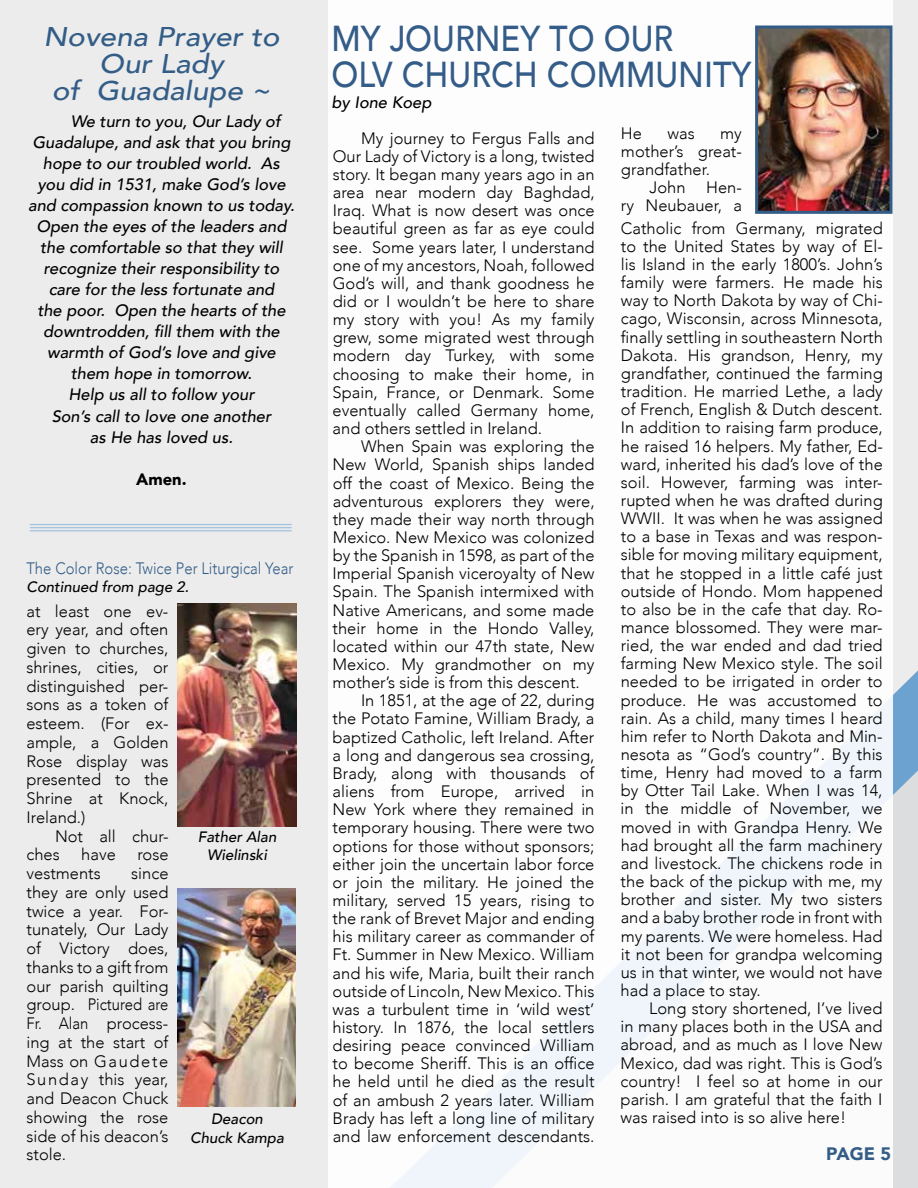
<style>
.page{position:relative;width:918px;height:1188px;background:#ececec}
.page>*{position:absolute;margin:0;border:0;box-sizing:border-box;transform-origin:0 0}
.t1{font:500 36px/36px "Avenir";color:#345c88;scale:.9 1}
.t2{font:italic 500 27px/27px "Avenir";color:#335d87;text-align:center;scale:1.1 1}
.t3{font:900 18px "Avenir";color:#335d87}
.t4{font:300 16.5px/18.1px "Avenir";color:#000;text-align:justify}
.t5{font:italic 500 16.5px "Avenir";color:#000}
.t6{font:300 16.5px "Avenir";color:#335d87;scale:.9 1}
.t7{font:900 16.5px "Avenir";color:#000}
.t8{font:italic 500 15px/18.8px "Avenir";color:#000;text-align:center}
</style>
<div class="page">
<svg style="left:892px;top:770px;width:26px;height:418px;fill:#dcddde"></svg>
<div style="left:892px;top:905px;width:26px;height:86px;background:#dcddde"></div>
<div style="left:328px;top:0;width:564px;height:1188px;background:#fff"></div>
<img style="left:759px;top:30px;width:129px;height:180px">
<div style="left:755px;top:26px;width:137px;height:188px;border:3px solid #335d87"></div>
<img style="left:178px;top:603px;width:118px;height:224px">
<img style="left:178px;top:889px;width:118px;height:217px">
<hr style="left:30px;top:524px;width:262px;height:1px;background:#a3c1e0">
<hr style="left:30px;top:527px;width:262px;height:1px;background:#a3c1e0">
<hr style="left:30px;top:530px;width:262px;height:1px;background:#a3c1e0">
<h2 class="t2" style="left:43px;top:24px;width:216px">Novena Prayer to<br>Our Lady<br>of Guadalupe ~</h2>
<p class="t5" style="left:71px;top:112px;width:211px">We turn to you, Our Lady of</p>
<p class="t5" style="left:32px;top:133px;width:259px">Guadalupe, and ask that you bring</p>
<p class="t5" style="left:43px;top:154px;width:238px">hope to our troubled world. As</p>
<p class="t5" style="left:37px;top:175px;width:250px">you did in 1531, make God’s love</p>
<p class="t5" style="left:28px;top:196px;width:268px">and compassion known to us today.</p>
<p class="t5" style="left:36px;top:217px;width:252px">Open the eyes of the leaders and</p>
<p class="t5" style="left:40px;top:238px;width:244px">the comfortable so that they will</p>
<p class="t5" style="left:44px;top:259px;width:237px">recognize their responsibility to</p>
<p class="t5" style="left:49px;top:280px;width:227px">care for the less fortunate and</p>
<p class="t5" style="left:37px;top:301px;width:250px">the poor. Open the hearts of the</p>
<p class="t5" style="left:43px;top:322px;width:238px">downtrodden, fill them with the</p>
<p class="t5" style="left:47px;top:343px;width:230px">warmth of God’s love and give</p>
<p class="t5" style="left:71px;top:364px;width:183px">them hope in tomorrow.</p>
<p class="t5" style="left:68px;top:385px;width:188px">Help us all to follow your</p>
<p class="t5" style="left:52px;top:406px;width:221px">Son’s call to love one another</p>
<p class="t5" style="left:90px;top:427px;width:145px">as He has loved us.</p>
<p class="t7" style="left:136px;top:465px;width:52px">Amen.</p>
<p class="t6" style="left:26px;top:558px;width:298px">The Color Rose: Twice Per Liturgical Year</p>
<p class="t8" style="left:26px;top:578px;width:164px">Continued from page 2.</p>
<p class="t4" style="left:26px;top:602px;width:144px;line-height:18.8px">at least one ev&shy;ery year, and often given to churches, shrines, cities, or distinguished per&shy;sons as a token of esteem. (For ex&shy;ample, a Golden Rose display was presented to the Shrine at Knock, Ireland.)</p>
<p class="t4" style="left:27px;top:827px;width:144px;line-height:18.8px;text-indent:28px">Not all chur&shy;ches</p>
<p class="t8" style="left:198px;top:827px;width:80px">Father Alan<br>Wielinski</p>
<p class="t4" style="left:81px;top:846px;width:36px">have</p>
<p class="t4" style="left:137px;top:846px;width:33px">rose</p>
<p class="t4" style="left:27px;top:864px;width:76px">vestments</p>
<p class="t4" style="left:26px;top:864px;width:144px;line-height:18.8px;text-indent:105px">since they are only used twice a year. For&shy;tunately, Our Lady of Victory does, thanks to a gift from our parish quilting group. Pictured are Fr. Alan process&shy;ing at the start of Mass on Gaudete Sunday this year, and Deacon Chuck showing the rose side of his deacon’s stole.</p>
<p class="t8" style="left:190px;top:1110px;width:95px">Deacon<br>Chuck Kampa</p>
<h1 class="t1" style="left:332px;top:19px;width:468px">MY JOURNEY TO OUR<br>OLV CHURCH COMMUNITY</h1>
<p class="t5" style="left:332px;top:93px;width:101px">by Ione Koep</p>
<p class="t4" style="left:333px;top:129px;width:264px;text-indent:29px">My journey to Fergus Falls and Our Lady of Victory is a long, twisted story. It began many years ago in an area near modern day Baghdad, Iraq. What is now desert was once beautiful green as far as eye could see. Some years later, I understand one of my ancestors, Noah, followed God’s will, and thank goodness he did or I wouldn’t be here to share my story with you! As my family grew, some migrated west through modern day Turkey, with some choosing to make their home, in Spain, France, or Denmark. Some eventually called Germany home, and others settled in Ireland.</p>
<p class="t4" style="left:361px;top:437px;width:235px">When Spain was exploring the</p>
<p class="t4" style="left:333px;top:456px;width:263px">New World, Spanish ships landed</p>
<p class="t4" style="left:333px;top:474px;width:263px">off the coast of Mexico. Being the</p>
<p class="t4" style="left:333px;top:492px;width:263px">adventurous explorers they were,</p>
<p class="t4" style="left:333px;top:510px;width:263px">they made their way north through</p>
<p class="t4" style="left:333px;top:528px;width:263px">Mexico. New Mexico was colonized</p>
<p class="t4" style="left:333px;top:546px;width:263px">by the Spanish in 1598, as part of the</p>
<p class="t4" style="left:333px;top:565px;width:263px">Imperial Spanish viceroyalty of New</p>
<p class="t4" style="left:333px;top:583px;width:263px">Spain. The Spanish intermixed with</p>
<p class="t4" style="left:333px;top:601px;width:263px">Native Americans, and some made</p>
<p class="t4" style="left:333px;top:619px;width:263px">their home in the Hondo Valley,</p>
<p class="t4" style="left:333px;top:637px;width:263px">located within our 47th state, New</p>
<p class="t4" style="left:333px;top:655px;width:263px">Mexico. My grandmother on my</p>
<p class="t4" style="left:333px;top:673px;width:249px">mother’s side is from this descent.</p>
<p class="t4" style="left:361px;top:692px;width:235px">In 1851, at the age of 22, during</p>
<p class="t4" style="left:333px;top:710px;width:263px">the Potato Famine, William Brady, a</p>
<p class="t4" style="left:333px;top:728px;width:263px">baptized Catholic, left Ireland. After</p>
<p class="t4" style="left:333px;top:746px;width:263px">a long and dangerous sea crossing,</p>
<p class="t4" style="left:333px;top:764px;width:263px">Brady, along with thousands of</p>
<p class="t4" style="left:333px;top:782px;width:263px">aliens from Europe, arrived in</p>
<p class="t4" style="left:333px;top:800px;width:263px">New York where they remained in</p>
<p class="t4" style="left:333px;top:819px;width:263px">temporary housing. There were two</p>
<p class="t4" style="left:333px;top:837px;width:263px">options for those without sponsors;</p>
<p class="t4" style="left:333px;top:855px;width:263px">either join the uncertain labor force</p>
<p class="t4" style="left:333px;top:873px;width:263px">or join the military. He joined the</p>
<p class="t4" style="left:333px;top:891px;width:263px">military, served 15 years, rising to</p>
<p class="t4" style="left:333px;top:909px;width:263px">the rank of Brevet Major and ending</p>
<p class="t4" style="left:333px;top:928px;width:263px">his military career as commander of</p>
<p class="t4" style="left:333px;top:946px;width:263px">Ft. Summer in New Mexico. William</p>
<p class="t4" style="left:333px;top:964px;width:263px">and his wife, Maria, built their ranch</p>
<p class="t4" style="left:333px;top:982px;width:263px">outside of Lincoln, New Mexico. This</p>
<p class="t4" style="left:333px;top:1000px;width:263px">was a turbulent time in ‘wild west’</p>
<p class="t4" style="left:333px;top:1018px;width:263px">history. In 1876, the local settlers</p>
<p class="t4" style="left:333px;top:1036px;width:263px">desiring peace convinced William</p>
<p class="t4" style="left:333px;top:1055px;width:263px">to become Sheriff. This is an office</p>
<p class="t4" style="left:333px;top:1073px;width:263px">he held until he died as the result</p>
<p class="t4" style="left:333px;top:1091px;width:263px">of an ambush 2 years later. William</p>
<p class="t4" style="left:333px;top:1109px;width:263px">Brady has left a long line of military</p>
<p class="t4" style="left:333px;top:1127px;width:263px">and law enforcement descendants.</p>
<p class="t4" style="left:621px;top:124px;width:23px">He</p>
<p class="t4" style="left:668px;top:124px;width:29px">was</p>
<p class="t4" style="left:621px;top:124px;width:122px;text-indent:99px">my mother’s great&shy;grandfather.</p>
<p class="t4" style="left:621px;top:179px;width:122px;text-align:right">John Hen-<br>ry Neubauer, a</p>
<p class="t4" style="left:621px;top:219px;width:264px">Catholic from Germany, migrated to the United States by way of El&shy;lis Island in the early 1800’s. John’s family were farmers. He made his way to North Dakota by way of Chi&shy;cago, Wisconsin, across Minnesota, finally settling in southeastern North Dakota. His grandson, Henry, my grandfather, continued the farming tradition. He married Lethe, a lady of French, English &amp; Dutch descent.<br>In addition to raising farm produce, he raised 16 helpers. My father, Ed&shy;ward, inherited his dad’s love of the soil. However, farming was inter&shy;rupted when he was drafted during WWII. It was when he was assigned to a base in Texas and was respon&shy;sible for moving military equipment, that he stopped in a little café just outside of Hondo. Mom happened to also be in the cafe that day. Ro&shy;mance blossomed. They were mar&shy;ried, the war ended and dad tried farming New Mexico style. The soil needed to be irrigated in order to produce. He was accustomed to rain. As a child, many times I heard him refer to North Dakota and Min&shy;nesota as “God’s country”. By this time, Henry had moved to a farm by Otter Tail Lake. When I was 14, in the middle of November, we moved in with Grandpa Henry. We had brought all the farm machinery and livestock. The chickens rode in the back of the pickup with me, my brother and sister. My two sisters and a baby brother rode in front with my parents. We were homeless. Had it not been for grandpa welcoming us in that winter, we would not have had a place to stay.</p>
<p class="t4" style="left:621px;top:999px;width:264px;text-indent:29px">Long story shortened, I’ve lived in many places both in the USA and abroad, and as much as I love New Mexico, dad was right. This is God’s country! I feel so at home in our parish. I am grateful that the faith I was raised into is so alive here!</p>
<p class="t3" style="left:826px;top:1139px;width:66px">PAGE 5</p>
</div>
